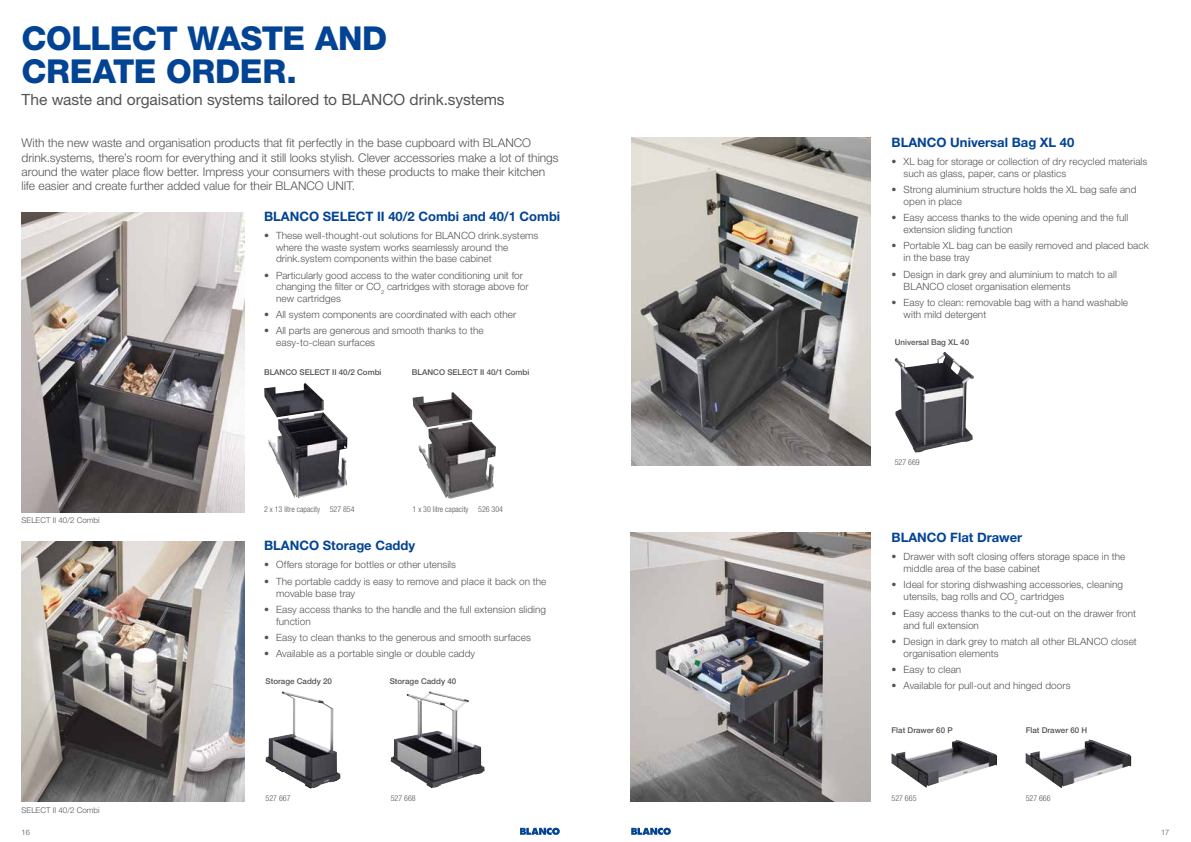
<style>
.page{position:relative;width:1191px;height:842px;background:#fff}
.page>*{position:absolute;margin:0;border:0;box-sizing:border-box;transform-origin:0 0}
.t1{font:800 33px/33px "Helvetica Neue LT Pro";letter-spacing:-.015em;color:#024394}
.t2{font:15.5px "Helvetica Neue LT Pro";letter-spacing:-.005em;color:#535454}
.t3{font:700 13px "Helvetica Neue LT Pro";color:#024394}
.t4{font:300 12px/14.4px "Helvetica Neue LT Pro";color:#535454}
.t5{font:300 10px/12px "Helvetica Neue LT Pro";letter-spacing:.005em;color:#535454}
.t6{font:500 8px "Helvetica Neue LT Pro";color:#535454}
.t7{font:300 condensed 8px "Helvetica Neue LT Pro";color:#535454}
.t8{font:300 8px "Helvetica Neue LT Pro";color:#535454}
.t9{font:300 7.5px "Helvetica Neue LT Pro";color:#535454}
</style>
<div class="page">
<svg style="left:631px;top:828px;width:40px;height:7px"></svg>
<svg style="left:520px;top:828px;width:40px;height:7px"></svg>
<img style="left:264px;top:383px;width:60px;height:82px">
<img style="left:412px;top:392px;width:79px;height:107px">
<img style="left:266px;top:691px;width:74px;height:97px">
<img style="left:391px;top:691px;width:93px;height:97px">
<img style="left:22px;top:212px;width:222px;height:300px">
<img style="left:22px;top:541px;width:222px;height:260px">
<img style="left:895px;top:352px;width:78px;height:101px">
<img style="left:891px;top:740px;width:106px;height:48px">
<img style="left:1025px;top:739px;width:106px;height:49px">
<img style="left:631px;top:138px;width:240px;height:328px">
<img style="left:631px;top:533px;width:240px;height:268px">
<h1 class="t1" style="left:22px;top:22px;width:367px">COLLECT WASTE AND<br>CREATE ORDER.</h1>
<h2 class="t2" style="left:22px;top:90px;width:484px">The waste and orgaisation systems tailored to BLANCO drink.systems</h2>
<p class="t4" style="left:22px;top:135px;width:538px">With the new waste and organisation products that fit perfectly in the base cupboard with BLANCO drink.systems, there’s room for everything and it still looks stylish. Clever accessories make a lot of things around the water place flow better. Impress your consumers with these products to make their kitchen life easier and create further added value for their BLANCO UNIT.</p>
<h3 class="t3" style="left:264px;top:208px;width:298px">BLANCO SELECT II 40/2 Combi and 40/1 Combi</h3>
<p class="t5" style="left:276px;top:230px;width:264px;line-height:11.6px;text-indent:-12px">• These well-thought-out solutions for BLANCO drink.systems where the waste system works seamlessly around the drink.system components within the base cabinet</p>
<p class="t5" style="left:276px;top:269px;width:254px;line-height:11.6px;text-indent:-12px">• Particularly good access to the water conditioning unit for changing the filter or CO<sub>2</sub> cartridges with storage above for new cartridges</p>
<p class="t5" style="left:264px;top:308px;width:254px">• All system components are coordinated with each other</p>
<p class="t5" style="left:276px;top:325px;width:209px;text-indent:-12px">• All parts are generous and smooth thanks to the easy-to-clean surfaces</p>
<p class="t6" style="left:264px;top:367px;width:119px">BLANCO SELECT II 40/2 Combi</p>
<p class="t6" style="left:412px;top:367px;width:119px">BLANCO SELECT II 40/1 Combi</p>
<p class="t8" style="left:22px;top:516px;width:79px">SELECT II 40/2 Combi</p>
<p class="t8" style="left:22px;top:805px;width:79px">SELECT II 40/2 Combi</p>
<p class="t7" style="left:264px;top:505px;width:92px">2 x 13 litre capacity 527 854</p>
<p class="t7" style="left:412px;top:505px;width:92px">1 x 30 litre capacity 526 304</p>
<h3 class="t3" style="left:264px;top:538px;width:152px">BLANCO Storage Caddy</h3>
<p class="t5" style="left:264px;top:558px;width:193px">• Offers storage for bottles or other utensils</p>
<p class="t5" style="left:276px;top:575px;width:272px;text-indent:-12px">• The portable caddy is easy to remove and place it back on the movable base tray</p>
<p class="t5" style="left:276px;top:603px;width:271px;text-indent:-12px">• Easy access thanks to the handle and the full extension sliding function</p>
<p class="t5" style="left:264px;top:631px;width:268px">• Easy to clean thanks to the generous and smooth surfaces</p>
<p class="t5" style="left:264px;top:647px;width:213px">• Available as a portable single or double caddy</p>
<p class="t6" style="left:265px;top:677px;width:68px">Storage Caddy 20</p>
<p class="t7" style="left:266px;top:794px;width:26px">527 667</p>
<p class="t6" style="left:390px;top:677px;width:68px">Storage Caddy 40</p>
<p class="t7" style="left:391px;top:794px;width:26px">527 668</p>
<h3 class="t3" style="left:891px;top:134px;width:184px">BLANCO Universal Bag XL 40</h3>
<p class="t5" style="left:903px;top:155px;width:245px;text-indent:-12px">• XL bag for storage or collection of dry recycled materials such as glass, paper, cans or plastics</p>
<p class="t5" style="left:903px;top:183px;width:234px;text-indent:-12px">• Strong aluminium structure holds the XL bag safe and open in place</p>
<p class="t5" style="left:903px;top:211px;width:226px;text-indent:-12px">• Easy access thanks to the wide opening and the full extension sliding function</p>
<p class="t5" style="left:903px;top:240px;width:246px;text-indent:-12px">• Portable XL bag can be easily removed and placed back in the base tray</p>
<p class="t5" style="left:903px;top:268px;width:215px;text-indent:-12px">• Design in dark grey and aluminium to match to all<br>BLANCO closet organisation elements</p>
<p class="t5" style="left:903px;top:296px;width:226px;text-indent:-12px">• Easy to clean: removable bag with a hand washable with mild detergent</p>
<p class="t6" style="left:894px;top:337px;width:76px">Universal Bag XL 40</p>
<p class="t7" style="left:894px;top:458px;width:26px">527 669</p>
<h3 class="t3" style="left:891px;top:530px;width:132px">BLANCO Flat Drawer</h3>
<p class="t5" style="left:903px;top:550px;width:223px;text-indent:-12px">• Drawer with soft closing offers storage space in the middle area of the base cabinet</p>
<p class="t5" style="left:903px;top:579px;width:221px;text-indent:-12px">• Ideal for storing dishwashing accessories, cleaning utensils, bag rolls and CO<sub>2</sub> cartridges</p>
<p class="t5" style="left:903px;top:607px;width:234px;text-indent:-12px">• Easy access thanks to the cut-out on the drawer front and full extension</p>
<p class="t5" style="left:903px;top:635px;width:235px;text-indent:-12px">• Design in dark grey to match all other BLANCO closet organisation elements</p>
<p class="t5" style="left:891px;top:663px;width:71px">• Easy to clean</p>
<p class="t5" style="left:891px;top:680px;width:180px">• Available for pull-out and hinged doors</p>
<p class="t6" style="left:891px;top:725px;width:63px">Flat Drawer 60 P</p>
<p class="t7" style="left:891px;top:794px;width:26px">527 665</p>
<p class="t6" style="left:1025px;top:725px;width:63px">Flat Drawer 60 H</p>
<p class="t7" style="left:1025px;top:794px;width:26px">527 666</p>
<p class="t9" style="left:22px;top:828px;width:10px">16</p>
<p class="t9" style="left:1161px;top:828px;width:10px">17</p>
</div>
